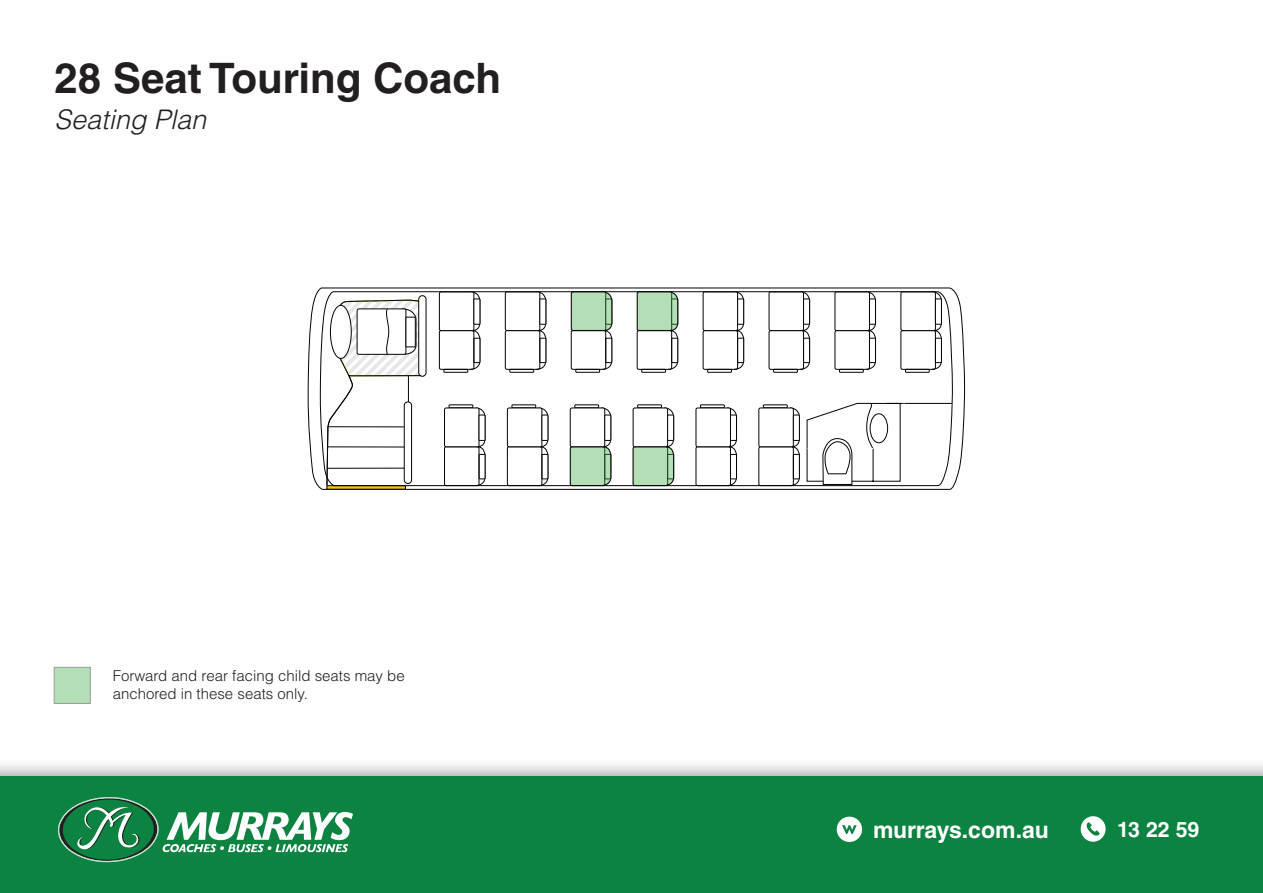
<style>
.page{position:relative;width:1263px;height:893px;background:#fff}
.page>*{position:absolute;margin:0;border:0;box-sizing:border-box;transform-origin:0 0}
.t1{font:700 42px "Helvetica LT Std";color:#231f20}
.t2{font:italic 300 27px "Helvetica LT Std";color:#231f20}
.t3{font:700 23.1px "Helvetica LT Std";letter-spacing:-.015em;color:#fff}
.t4{font:700 21.3px "Helvetica LT Std";color:#fff}
.t5{font:300 15px/18px "Helvetica LT Std";color:#231f20}
</style>
<div class="page">
<div style="left:0;top:759px;width:1263px;height:134px;background:#231f20;opacity:.43"></div>
<div style="left:0;top:776px;width:1263px;height:117px;background:#0c8340"></div>
<svg style="left:837px;top:817px;width:25px;height:25px"></svg>
<svg style="left:1081px;top:816px;width:24px;height:26px"></svg>
<svg style="left:58px;top:797px;width:295px;height:66px"></svg>
<div style="left:54px;top:667px;width:36px;height:37px;background:#b3deb6"></div>
<svg style="left:308px;top:288px;width:657px;height:202px"></svg>
<svg style="left:326px;top:486px;width:80px;height:4px"></svg>
<svg style="left:320px;top:291px;width:633px;height:195px"></svg>
<svg style="left:571px;top:291px;width:41px;height:79px"></svg>
<svg style="left:637px;top:291px;width:41px;height:79px"></svg>
<svg style="left:570px;top:408px;width:41px;height:78px"></svg>
<svg style="left:633px;top:408px;width:41px;height:78px"></svg>
<p class="t1" style="left:55px;top:53px;width:448px">28 Seat Touring Coach</p>
<p class="t2" style="left:55px;top:103px;width:153px">Seating Plan</p>
<p class="t5" style="left:113px;top:667px;width:294px">Forward and rear facing child seats may be anchored in these seats only.</p>
<h3 class="t3" style="left:873px;top:815px;width:177px">murrays.com.au</h3>
<h3 class="t4" style="left:1117px;top:817px;width:84px">13 22 59</h3>
</div>
